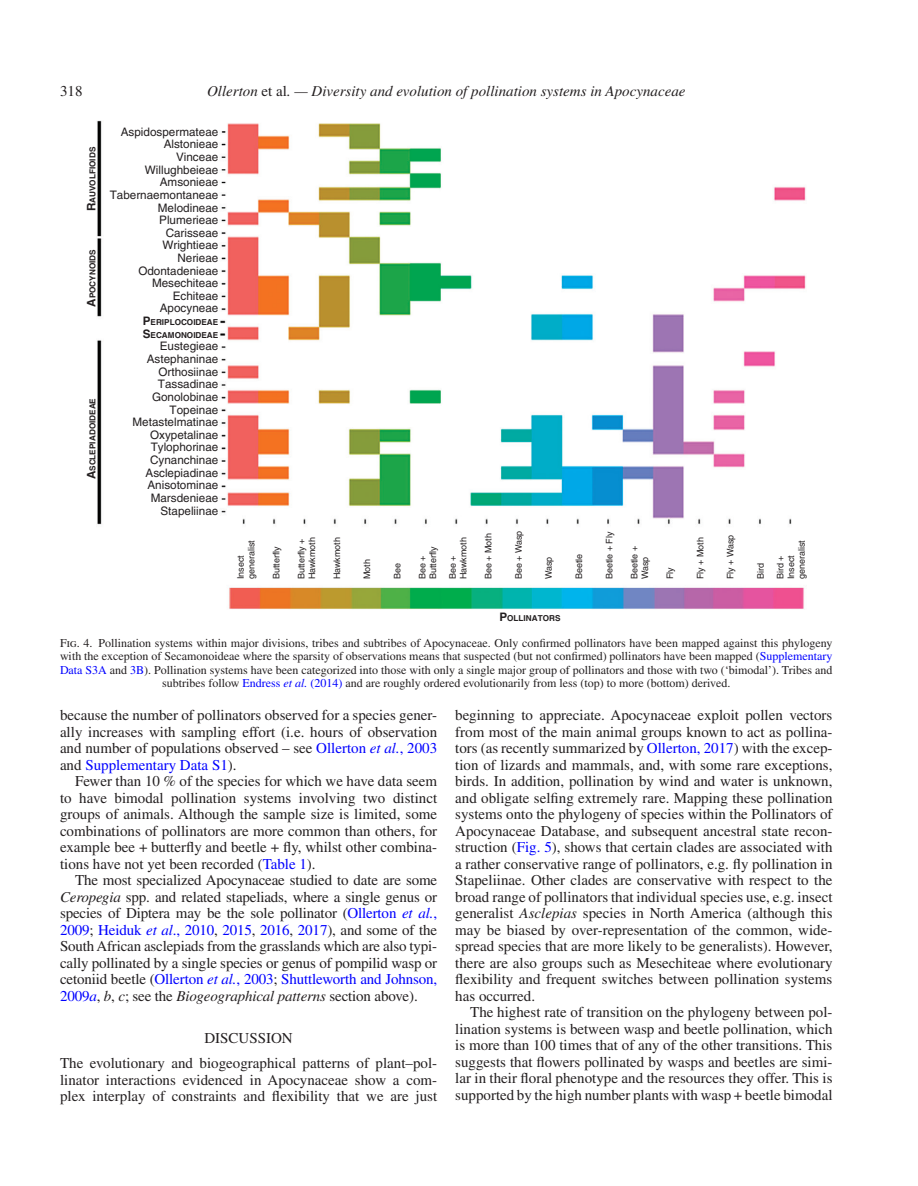
<style>
.page{position:relative;width:918px;height:1186px;background:#fff}
.page>*{position:absolute;margin:0;border:0;box-sizing:border-box;transform-origin:0 0}
.t1{font:15px/16.5px "Times LT Std";color:#231f20;text-align:justify}
.t2{font:italic 15px "Times LT Std";color:#231f20}
.t3{font:12px/13.5px "Times LT Std";color:#231f20;text-align:center}
.t4{font:11.7px/12.6px "Helvetica";color:#231f20;text-align:right}
.t5{font:9px/10.8px "Helvetica";color:#231f20}
.t6{font:700 8.25px "Helvetica";color:#231f20}
.s1{font-style:normal}
.s2{font-size:11.7px}
.s3{color:#00f}
.s4{font-style:italic;color:#00f}
.s5{font-style:italic}
</style>
<div class="page">
<img style="left:97px;top:120px;width:709px;height:489px">
<p class="t1" style="left:60px;top:83px;width:24px">318</p>
<p class="t2" style="left:207px;top:83px;width:480px">Ollerton <span class="s1">et al</span>. — Diversity and evolution of pollination systems in Apocynaceae</p>
<p class="t6" style="left:88px;top:211px;width:66px;rotate:-90deg"><span class="s2">R</span>AUVOLFIOIDS</p>
<p class="t6" style="left:88px;top:307px;width:59px;rotate:-90deg"><span class="s2">A</span>POCYNOIDS</p>
<p class="t6" style="left:88px;top:479px;width:83px;rotate:-90deg"><span class="s2">A</span>SCLEPIADOIDEAE</p>
<p class="t4" style="left:110px;top:125px;width:110px">Aspidospermateae<br>Alstonieae<br>Vinceae<br>Willughbeieae<br>Amsonieae<br>Tabernaemontaneae<br>Melodineae<br>Plumerieae<br>Carisseae<br>Wrightieae<br>Nerieae<br>Odontadenieae<br>Mesechiteae<br>Echiteae</p>
<p class="t4" style="left:160px;top:302px;width:60px">Apocyneae</p>
<p class="t6" style="left:143px;top:317px;width:77px"><span class="s2">P</span>ERIPLOCOIDEAE</p>
<p class="t6" style="left:143px;top:330px;width:77px"><span class="s2">S</span>ECAMONOIDEAE</p>
<p class="t4" style="left:133px;top:340px;width:87px">Eustegieae<br>Astephaninae<br>Orthosiinae<br>Tassadinae<br>Gonolobinae<br>Topeinae<br>Metastelmatinae<br>Oxypetalinae<br>Tylophorinae<br>Cynanchinae<br>Asclepiadinae<br>Anisotominae<br>Marsdenieae<br>Stapeliinae</p>
<p class="t5" style="left:235px;top:579px;width:41px;rotate:-90deg">Insect generalist</p>
<p class="t5" style="left:271px;top:579px;width:35px;rotate:-90deg">Butterfly</p>
<p class="t5" style="left:296px;top:579px;width:44px;rotate:-90deg">Butterfly +<br>Hawkmoth</p>
<p class="t5" style="left:331px;top:579px;width:44px;rotate:-90deg">Hawkmoth</p>
<p class="t5" style="left:362px;top:579px;width:22px;rotate:-90deg">Moth</p>
<p class="t5" style="left:392px;top:579px;width:18px;rotate:-90deg">Bee</p>
<p class="t5" style="left:417px;top:579px;width:35px;rotate:-90deg">Bee +<br>Butterfly</p>
<p class="t5" style="left:447px;top:579px;width:44px;rotate:-90deg">Bee +<br>Hawkmoth</p>
<p class="t5" style="left:483px;top:579px;width:48px;rotate:-90deg">Bee + Moth</p>
<p class="t5" style="left:513px;top:579px;width:50px;rotate:-90deg">Bee + Wasp</p>
<p class="t5" style="left:543px;top:579px;width:24px;rotate:-90deg">Wasp</p>
<p class="t5" style="left:574px;top:579px;width:27px;rotate:-90deg">Beetle</p>
<p class="t6" style="left:499px;top:613px;width:63px"><span class="s2">P</span>OLLINATORS</p>
<p class="t5" style="left:604px;top:579px;width:49px;rotate:-90deg">Beetle + Fly</p>
<p class="t5" style="left:629px;top:579px;width:35px;rotate:-90deg">Beetle +<br>Wasp</p>
<p class="t5" style="left:664px;top:579px;width:13px;rotate:-90deg">Fly</p>
<p class="t5" style="left:695px;top:579px;width:44px;rotate:-90deg">Fly + Moth</p>
<p class="t5" style="left:725px;top:579px;width:46px;rotate:-90deg">Fly + Wasp</p>
<p class="t5" style="left:786px;top:579px;width:41px;rotate:-90deg">Insect generalist</p>
<p class="t5" style="left:751px;top:579px;width:25px;line-height:19.5px;rotate:-90deg">Bird<br>Bird +</p>
<p class="t3" style="left:60px;top:636px;width:774px">Fig. 4. Pollination systems within major divisions, tribes and subtribes of Apocynaceae. Only confirmed pollinators have been mapped against this phylogeny with the exception of Secamonoideae where the sparsity of observations means that suspected (but not confirmed) pollinators have been mapped (<span class="s3">Supplementary Data S3A</span> and <span class="s3">3B</span>). Pollination systems have been categorized into those with only a single major group of pollinators and those with two (‘bimodal’). Tribes and subtribes follow <span class="s3">Endress</span> <span class="s4">et al.</span> <span class="s3">(2014)</span> and are roughly ordered evolutionarily from less (top) to more (bottom) derived.</p>
<p class="t1" style="left:60px;top:707px;width:379px">because the number of pollinators observed for a species gener&shy;ally increases with sampling effort (i.e. hours of observation and number of populations observed – see <span class="s3">Ollerton</span> <span class="s4">et al.</span><span class="s3">, 2003 </span>and <span class="s3">Supplementary Data S1</span>).</p>
<p class="t1" style="left:60px;top:773px;width:379px;text-indent:15px">Fewer than 10 % of the species for which we have data seem to have bimodal pollination systems involving two distinct groups of animals. Although the sample size is limited, some combinations of pollinators are more common than others, for example bee + butterfly and beetle + fly, whilst other combina&shy;tions have not yet been recorded (<span class="s3">Table 1</span>).</p>
<p class="t1" style="left:60px;top:872px;width:379px;text-indent:15px">The most specialized Apocynaceae studied to date are some <span class="s5">Ceropegia</span> spp. and related stapeliads, where a single genus or species of Diptera may be the sole pollinator (<span class="s3">Ollerton</span> <span class="s4">et al.</span><span class="s3">, 2009</span>; <span class="s3">Heiduk</span> <span class="s4">et al</span><span class="s3">., 2010</span>, <span class="s3">2015</span>, <span class="s3">2016</span>, <span class="s3">2017</span>), and some of the South African asclepiads from the grasslands which are also typi&shy;cally pollinated by a single species or genus of pompilid wasp or cetoniid beetle (<span class="s3">Ollerton</span> <span class="s4">et al.</span><span class="s3">, 2003</span>; <span class="s3">Shuttleworth and Johnson, 2009</span><span class="s4">a</span>, <span class="s5">b</span>, <span class="s5">c</span>; see the <span class="s5">Biogeographical patterns</span> section above).</p>
<p class="t1" style="left:60px;top:1025px;width:379px;line-height:25.5px;text-align:center">DISCUSSION<br>The evolutionary and biogeographical patterns of plant–pol-</p>
<p class="t1" style="left:60px;top:1071px;width:379px">linator interactions evidenced in Apocynaceae show a com&shy;plex interplay of constraints and flexibility that we are just</p>
<p class="t1" style="left:455px;top:707px;width:379px">beginning to appreciate. Apocynaceae exploit pollen vectors from most of the main animal groups known to act as pollina&shy;tors (as recently summarized by <span class="s3">Ollerton, 2017</span>) with the excep&shy;tion of lizards and mammals, and, with some rare exceptions, birds. In addition, pollination by wind and water is unknown, and obligate selfing extremely rare. Mapping these pollination systems onto the phylogeny of species within the Pollinators of Apocynaceae Database, and subsequent ancestral state recon&shy;struction (<span class="s3">Fig. 5</span>), shows that certain clades are associated with a rather conservative range of pollinators, e.g. fly pollination in Stapeliinae. Other clades are conservative with respect to the broad range of pollinators that individual species use, e.g. insect generalist <span class="s5">Asclepias</span> species in North America (although this may be biased by over-representation of the common, wide&shy;spread species that are more likely to be generalists). However, there are also groups such as Mesechiteae where evolutionary flexibility and frequent switches between pollination systems has occurred.</p>
<p class="t1" style="left:455px;top:1004px;width:379px;text-indent:15px">The highest rate of transition on the phylogeny between pol&shy;lination systems is between wasp and beetle pollination, which is more than 100 times that of any of the other transitions. This suggests that flowers pollinated by wasps and beetles are simi&shy;lar in their floral phenotype and the resources they offer. This is supported by the high number plants with wasp + beetle bimodal</p>
</div>
